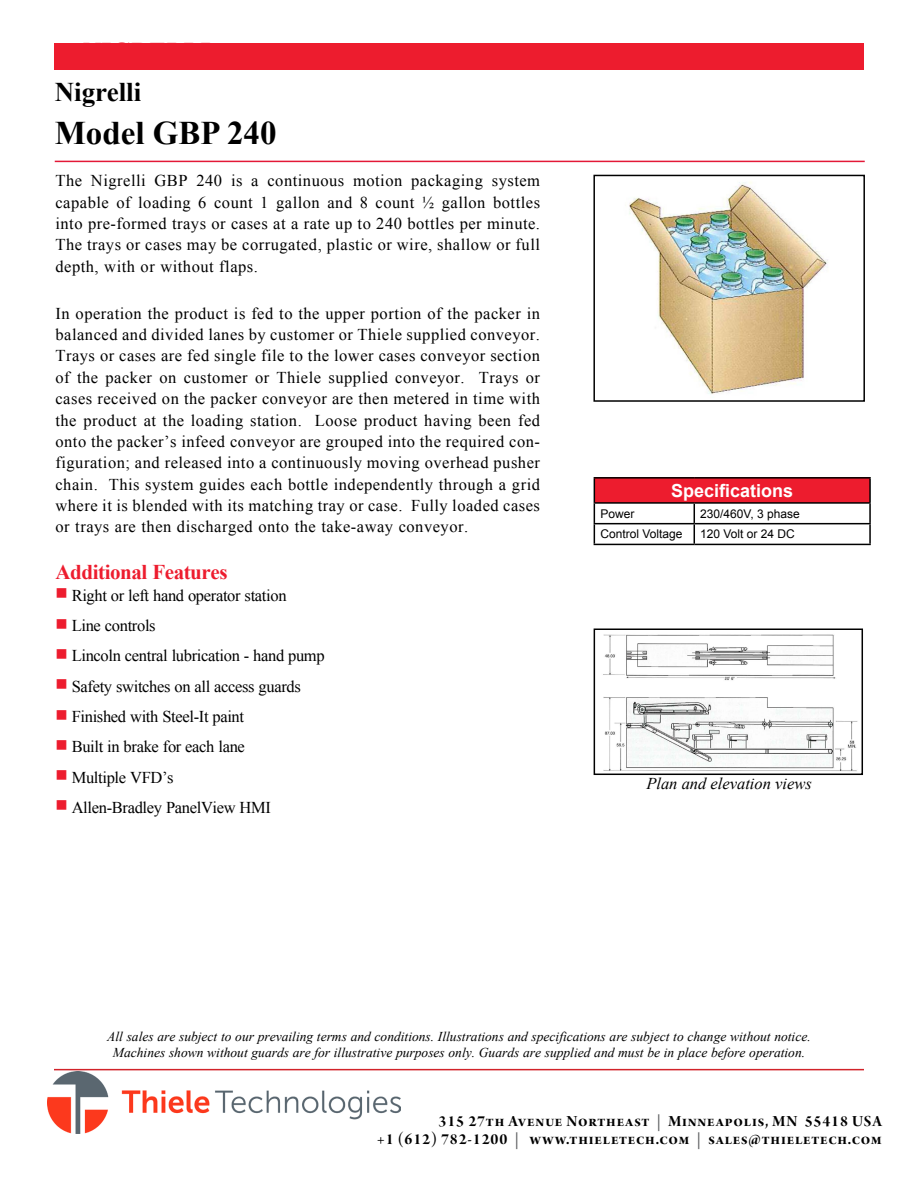
<style>
.page{position:relative;width:918px;height:1188px;background:#fff}
.page>*{position:absolute;margin:0;border:0;box-sizing:border-box;transform-origin:0 0}
.t1{font:700 33px "Times New Roman";color:#000}
.t2{font:700 27px "Times New Roman";color:#000}
.t3{font:700 21px "Times New Roman";letter-spacing:-.02em;color:#ed1c2e}
.t4{font:700 18px "Arial";color:#fff}
.t5{font:16.5px/21.3px "Times New Roman";letter-spacing:-.02em;color:#000;text-align:justify}
.t6{font:16.5px/18px "Arno Pro Bold Display";letter-spacing:.05em;color:#000;text-align:right}
.t7{font:italic 16.5px "Times New Roman";color:#000}
.t8{font:italic 13.5px/16.2px "Times New Roman";color:#000;text-align:center}
.t9{font:12px "Arial";color:#000}
.s1{color:#ed1c2e}
.s2{color:#58595b}
</style>
<div class="page">
<hr style="left:54px;top:1069px;width:810px;height:1px;background:#d2232a">
<div style="left:54px;top:43px;width:810px;height:27px;background:#ed1c2e"></div>
<hr style="left:55px;top:161px;width:810px;height:1px;background:#e31837">
<img style="left:48px;top:1072px;width:353px;height:61px">
<div style="left:594px;top:478px;width:276px;height:25px;background:#ed1c2e"></div>
<hr style="left:594px;top:477px;width:100px;height:2px;background:#000">
<hr style="left:694px;top:477px;width:177px;height:2px;background:#000">
<hr style="left:869px;top:479px;width:2px;height:23px;background:#000">
<hr style="left:594px;top:502px;width:100px;height:2px;background:#000">
<hr style="left:694px;top:502px;width:177px;height:2px;background:#000">
<svg style="left:869px;top:504px;width:2px;height:19px"></svg>
<hr style="left:594px;top:523px;width:100px;height:1px;background:#000">
<svg style="left:594px;top:479px;width:1px;height:65px"></svg>
<hr style="left:694px;top:523px;width:177px;height:1px;background:#000">
<svg style="left:694px;top:504px;width:1px;height:40px"></svg>
<hr style="left:869px;top:524px;width:2px;height:20px;background:#000">
<hr style="left:594px;top:544px;width:100px;height:1px;background:#000">
<hr style="left:694px;top:544px;width:177px;height:1px;background:#000">
<img style="left:603px;top:634px;width:255px;height:138px">
<div style="left:594px;top:628px;width:269px;height:147px;border:2px solid #000"></div>
<img style="left:629px;top:182px;width:199px;height:212px">
<div style="left:593px;top:175px;width:272px;height:227px;border:2px solid #000"></div>
<h2 class="t2" style="left:55px;top:73px;width:88px">Nigrelli</h2>
<h1 class="t1" style="left:55px;top:110px;width:223px">Model GBP 240</h1>
<p class="t5" style="left:56px;top:170px;width:486px">The Nigrelli GBP 240 is a continuous motion packaging system capable of loading 6 count 1 gallon and 8 count ½ gallon bottles into pre-formed trays or cases at a rate up to 240 bottles per minute.<br>The trays or cases may be corrugated, plastic or wire, shallow or full depth, with or without flaps.</p>
<p class="t5" style="left:56px;top:302px;width:486px">In operation the product is fed to the upper portion of the packer in balanced and divided lanes by customer or Thiele supplied conveyor.<br>Trays or cases are fed single file to the lower cases conveyor section of the packer on customer or Thiele supplied conveyor. Trays or cases received on the packer conveyor are then metered in time with the product at the loading station. Loose product having been fed onto the packer’s infeed conveyor are grouped into the required con&shy;figuration; and released into a continuously moving overhead pusher chain. This system guides each bottle independently through a grid where it is blended with its matching tray or case. Fully loaded cases or trays are then discharged onto the take-away conveyor.</p>
<p class="t3" style="left:56px;top:558px;width:174px">Additional Features</p>
<p class="t5" style="left:56px;top:584px;width:233px"><span class="s1">■</span> Right or left hand operator station</p>
<p class="t5" style="left:56px;top:615px;width:102px"><span class="s1">■</span> Line controls</p>
<p class="t5" style="left:56px;top:645px;width:271px"><span class="s1">■</span> Lincoln central lubrication - hand pump</p>
<p class="t5" style="left:56px;top:675px;width:247px"><span class="s1">■</span> Safety switches on all access guards</p>
<p class="t5" style="left:56px;top:706px;width:190px"><span class="s1">■</span> Finished with Steel-It paint</p>
<p class="t5" style="left:56px;top:736px;width:191px"><span class="s1">■</span> Built in brake for each lane</p>
<p class="t5" style="left:56px;top:766px;width:120px"><span class="s1">■</span> Multiple VFD’s</p>
<p class="t5" style="left:56px;top:796px;width:217px"><span class="s1">■</span> Allen-Bradley PanelView HMI</p>
<p class="t4" style="left:671px;top:479px;width:124px">Specifications</p>
<p class="t9" style="left:600px;top:506px;width:36px">Power</p>
<p class="t9" style="left:700px;top:506px;width:101px">230/460V, 3 phase</p>
<p class="t9" style="left:600px;top:526px;width:84px">Control Voltage</p>
<p class="t9" style="left:700px;top:526px;width:96px">120 Volt or 24 DC</p>
<p class="t7" style="left:646px;top:773px;width:167px">Plan and elevation views</p>
<p class="t8" style="left:107px;top:1028px;width:705px">All sales are subject to our prevailing terms and conditions. Illustrations and specifications are subject to change without notice.<br>Machines shown without guards are for illustrative purposes only. Guards are supplied and must be in place before operation.</p>
<p class="t6" style="left:377px;top:1113px;width:506px">315 27th Avenue Northeast <span class="s2">|</span> Minneapolis, MN 55418 USA<br>+1 (612) 782-1200 <span class="s2">|</span> www.thieletech.com <span class="s2">|</span> sales@thieletech.com</p>
</div>
